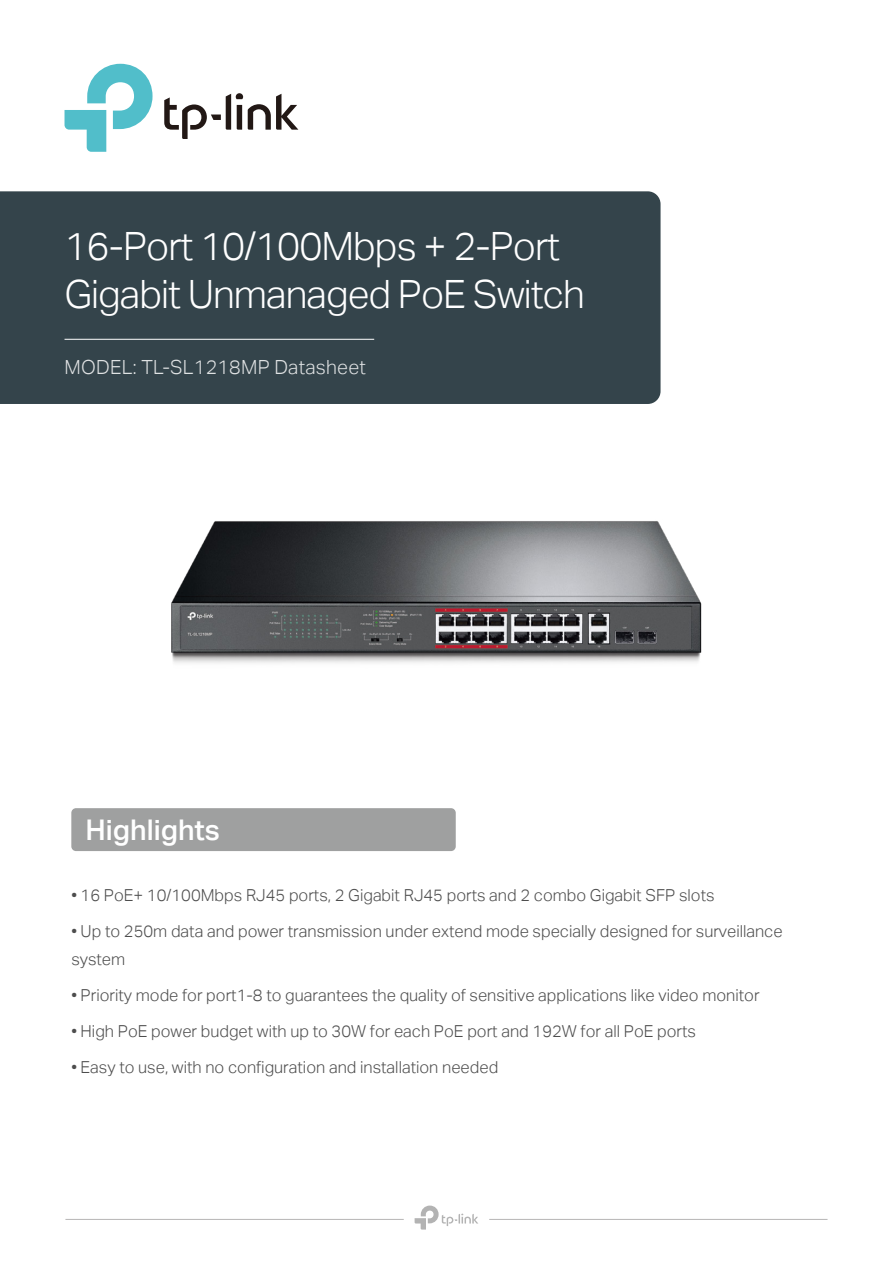
<style>
.page{position:relative;width:893px;height:1263px;background:#fff}
.page>*{position:absolute;margin:0;border:0;box-sizing:border-box;transform-origin:0 0}
.t1{font:39px/48px "TP Link Aktiv Light";letter-spacing:-.025em;color:#fff}
.t2{font:28.5px "TP Link Aktiv Medium";color:#fff}
.t3{font:19.5px "TP Link Aktiv Light";letter-spacing:.015em;color:rgb(255 255 255/.85)}
.t4{font:16.5px/28.5px "TP Link Aktiv Light";color:#4d4d4d}
</style>
<div class="page">
<div style="left:0;top:191px;width:661px;height:213px;background:#34444b"></div>
<hr style="left:65px;top:339px;width:309px;height:1px;background:#fff">
<svg style="left:65px;top:64px;width:88px;height:88px"></svg>
<svg style="left:164px;top:93px;width:134px;height:46px"></svg>
<hr style="left:65px;top:1219px;width:339px;height:1px;background:#b6b5b5">
<hr style="left:489px;top:1219px;width:338px;height:1px;background:#b6b5b5">
<svg style="left:415px;top:1205px;width:63px;height:24px"></svg>
<div style="left:71px;top:808px;width:385px;height:43px;background:#9fa0a0;border-radius:5px"></div>
<img style="left:144px;top:304px;width:558px;height:547px">
<h1 class="t1" style="left:65px;top:222px;width:522px">16-Port 10/100Mbps + 2-Port<br>Gigabit Unmanaged PoE Switch</h1>
<p class="t3" style="left:65px;top:355px;width:303px">MODEL: TL-SL1218MP Datasheet</p>
<h2 class="t2" style="left:85px;top:813px;width:136px">Highlights</h2>
<p class="t4" style="left:71px;top:881px;width:645px">• 16 PoE+ 10/100Mbps RJ45 ports, 2 Gigabit RJ45 ports and 2 combo Gigabit SFP slots</p>
<p class="t4" style="left:71px;top:917px;width:713px">• Up to 250m data and power transmission under extend mode specially designed for surveillance system</p>
<p class="t4" style="left:71px;top:981px;width:690px">• Priority mode for port1-8 to guarantees the quality of sensitive applications like video monitor</p>
<p class="t4" style="left:71px;top:1017px;width:626px">• High PoE power budget with up to 30W for each PoE port and 192W for all PoE ports</p>
<p class="t4" style="left:71px;top:1053px;width:428px">• Easy to use, with no configuration and installation needed</p>
</div>
